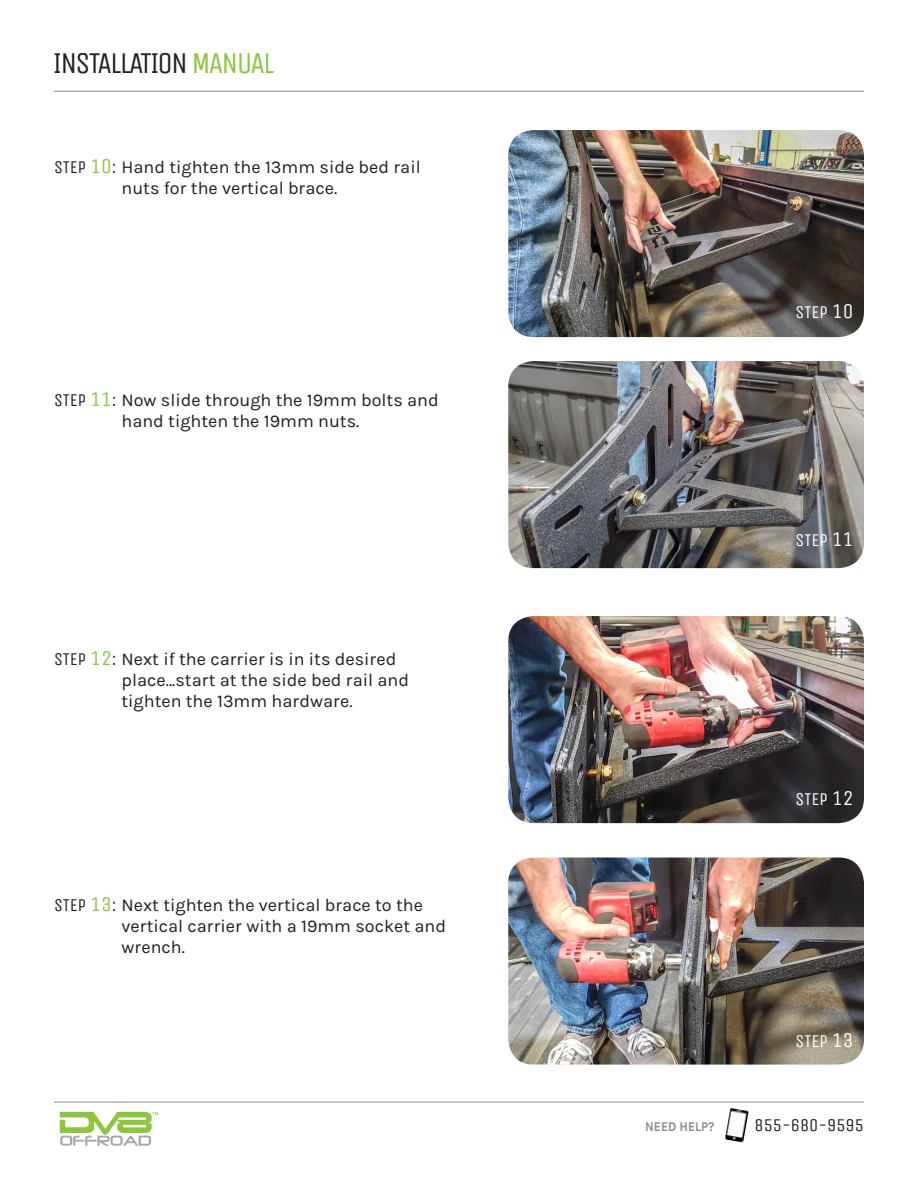
<style>
.page{position:relative;width:918px;height:1188px;background:#fff}
.page>*{position:absolute;margin:0;border:0;box-sizing:border-box;transform-origin:0 0}
.t1{font:30.3px "Unica One";letter-spacing:-.06em;color:#231f20}
.t2{font:18px/21px "Karla";color:#231f20}
.t3{font:18px "Unica One";color:#fff}
.t4{font:18px "Unica One";color:#231f20}
.t5{font:700 13.5px "Karla";color:#8a8c8f;scale:.9 1}
.s1{color:#8bc63e}
.s2{font-family:"Unica One"}
.s3{font-family:"Unica One";font-size:21px;color:#8bc63e}
.s4{font-size:21px}
</style>
<div class="page">
<svg style="left:60px;top:1112px;width:98px;height:34px"></svg>
<hr style="left:54px;top:91px;width:810px;height:1px;background:#8a8c8f">
<hr style="left:54px;top:1102px;width:810px;height:1px;background:#8a8c8f">
<img style="left:725px;top:1108px;width:24px;height:34px">
<img style="left:508px;top:130px;width:356px;height:207px">
<img style="left:508px;top:361px;width:356px;height:207px">
<img style="left:508px;top:858px;width:356px;height:207px">
<img style="left:508px;top:616px;width:356px;height:207px">
<p class="t1" style="left:53px;top:45px;width:223px">INSTALLATION <span class="s1">MANUAL</span></p>
<p class="t2" style="left:122px;top:157px;width:301px;text-indent:-68px"><span class="s2">STEP</span> <span class="s3">10</span><span class="s2">:</span> Hand tighten the 13mm side bed rail nuts for the vertical brace.</p>
<p class="t2" style="left:122px;top:390px;width:319px;text-indent:-68px"><span class="s2">STEP</span> <span class="s3">11</span><span class="s2">:</span> Now slide through the 19mm bolts and hand tighten the 19mm nuts.</p>
<p class="t2" style="left:122px;top:649px;width:289px;text-indent:-68px"><span class="s2">STEP</span> <span class="s3">12</span><span class="s2">:</span> Next if the carrier is in its desired place...start at the side bed rail and tighten the 13mm hardware.</p>
<p class="t2" style="left:122px;top:895px;width:326px;text-indent:-68px"><span class="s2">STEP</span> <span class="s3">13</span><span class="s2">:</span> Next tighten the vertical brace to the vertical carrier with a 19mm socket and wrench.</p>
<p class="t3" style="left:796px;top:302px;width:59px">STEP <span class="s4">10</span></p>
<p class="t3" style="left:796px;top:530px;width:59px">STEP <span class="s4">11</span></p>
<p class="t3" style="left:796px;top:789px;width:59px">STEP <span class="s4">12</span></p>
<p class="t3" style="left:796px;top:1030px;width:59px">STEP <span class="s4">13</span></p>
<p class="t5" style="left:645px;top:1119px;width:79px">NEED HELP?</p>
<p class="t4" style="left:755px;top:1115px;width:111px">855-680-9595</p>
</div>
